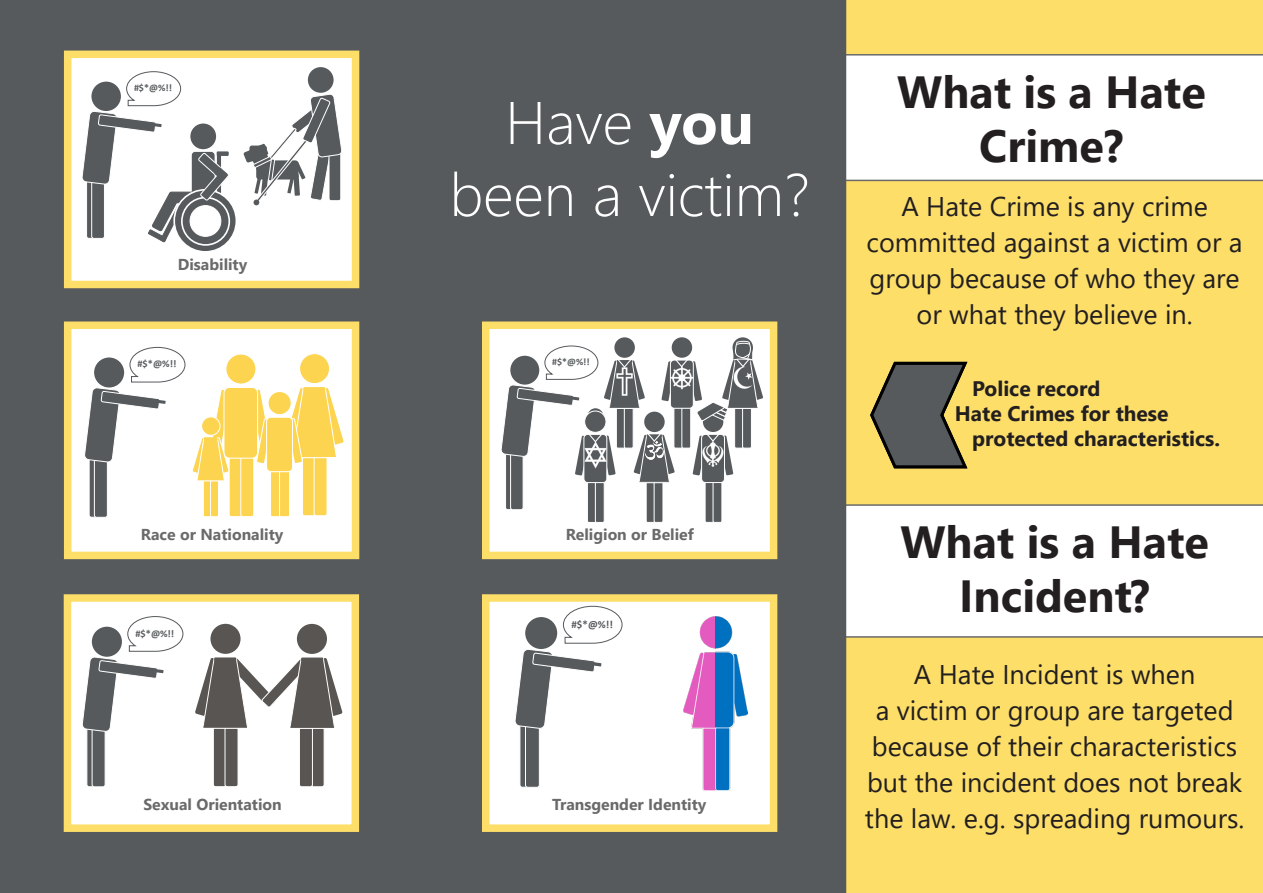
<style>
.page{position:relative;width:1263px;height:893px;background:#fff}
.page>*{position:absolute;margin:0;border:0;box-sizing:border-box;transform-origin:0 0}
.t1{font:300 60px/72px "Segoe UI";color:#fff;text-align:center}
.t2{font:700 45px/54px "Segoe UI";color:#231f20;text-align:center}
.t3{font:27px/36px "Segoe UI";color:#231f20;text-align:center}
.t4{font:700 21px "Segoe UI";color:#231f20}
.t5{font:700 15.75px "Segoe UI";color:#6a6a6b}
.t6{font:700 10.95px "Calibri";color:#565a5c}
.t7{font:700 10.2px "Calibri";color:#565a5c}
.t8{font:700 10.2px "Calibri";color:#585552}
.t9{font:700 10.05px "Calibri";color:#565a5c}
.t10{font:700 9.9px "Calibri";color:#565a5c}
.s1{font-weight:700}
</style>
<div class="page">
<div style="left:846px;top:0;width:417px;height:893px;background:#fcde69"></div>
<div style="left:846px;top:54px;width:417px;height:127px;background:#fff"></div>
<div style="left:846px;top:504px;width:417px;height:134px;background:#fff"></div>
<svg style="left:870px;top:361px;width:98px;height:108px"></svg>
<div style="left:0;top:0;width:846px;height:893px;background:#565a5c"></div>
<div style="left:64px;top:51px;width:295px;height:237px;background:#fff;border:8px solid #fcde69"></div>
<div style="left:64px;top:321px;width:295px;height:238px;background:#fff;border:8px solid #fcde69"></div>
<div style="left:64px;top:594px;width:295px;height:238px;background:#fff;border:8px solid #fcde69"></div>
<div style="left:482px;top:321px;width:295px;height:238px;background:#fff;border:8px solid #fcde69"></div>
<div style="left:482px;top:594px;width:295px;height:238px;background:#fff;border:8px solid #fcde69"></div>
<div style="left:86px;top:180px;width:14px;height:59px;background:#565a5c;border:1px solid #fff;border-radius:2px"></div>
<div style="left:91px;top:180px;width:14px;height:59px;background:#565a5c;border:1px solid #fff;border-radius:2px"></div>
<svg style="left:82px;top:71px;width:99px;height:114px"></svg>
<div style="left:191px;top:151px;width:24px;height:61px;background:#565a5c;border:1px solid #fff;border-radius:4px"></div>
<div style="left:190px;top:124px;width:26px;height:25px;background:#565a5c;border-radius:50%"></div>
<svg style="left:169px;top:192px;width:46px;height:11px"></svg>
<svg style="left:148px;top:191px;width:35px;height:52px"></svg>
<svg style="left:174px;top:190px;width:62px;height:62px"></svg>
<div style="left:173px;top:189px;width:64px;height:64px;border:2px solid #fff;border-radius:50%"></div>
<svg style="left:182px;top:198px;width:47px;height:47px"></svg>
<div style="left:181px;top:197px;width:49px;height:49px;border:2px solid #fff;border-radius:50%"></div>
<div style="left:190px;top:206px;width:31px;height:30px;background:#fff;border-radius:50%"></div>
<div style="left:190px;top:205px;width:31px;height:32px;border:1px solid #fff;border-radius:50%"></div>
<svg style="left:197px;top:152px;width:33px;height:50px"></svg>
<div style="left:308px;top:67px;width:26px;height:26px;background:#565a5c;border-radius:50%"></div>
<svg style="left:243px;top:94px;width:99px;height:111px"></svg>
<img style="left:684px;top:617px;width:63px;height:174px">
<div style="left:519px;top:724px;width:15px;height:64px;background:#565a5c;border:1px solid #fff;border-radius:2px"></div>
<div style="left:525px;top:724px;width:15px;height:64px;background:#565a5c;border:1px solid #fff;border-radius:2px"></div>
<svg style="left:515px;top:605px;width:108px;height:125px"></svg>
<div style="left:213px;top:727px;width:14px;height:60px;background:#585552;border:1px solid #fff;border-radius:2px"></div>
<div style="left:210px;top:624px;width:31px;height:30px;background:#585552;border-radius:50%"></div>
<div style="left:225px;top:727px;width:13px;height:60px;background:#585552;border:1px solid #fff;border-radius:2px"></div>
<hr style="left:203px;top:728px;width:44px;height:1px;background:#fff">
<div style="left:311px;top:727px;width:13px;height:60px;background:#585552;border:1px solid #fff;border-radius:2px"></div>
<div style="left:297px;top:624px;width:30px;height:30px;background:#585552;border-radius:50%"></div>
<div style="left:299px;top:727px;width:14px;height:60px;background:#585552;border:1px solid #fff;border-radius:2px"></div>
<svg style="left:195px;top:657px;width:147px;height:71px"></svg>
<div style="left:301px;top:658px;width:22px;height:3px;background:#585552;border:1px solid #585552"></div>
<hr style="left:290px;top:726px;width:44px;height:2px;background:#585552">
<hr style="left:291px;top:728px;width:43px;height:1px;background:#fff">
<svg style="left:86px;top:727px;width:14px;height:60px"></svg>
<div style="left:92px;top:727px;width:13px;height:60px;background:#565a5c;border:1px solid #fff;border-radius:2px"></div>
<svg style="left:82px;top:616px;width:102px;height:117px"></svg>
<svg style="left:587px;top:482px;width:10px;height:41px"></svg>
<div style="left:595px;top:482px;width:9px;height:41px;background:#565a5c;border:1px solid #fff"></div>
<div style="left:646px;top:482px;width:9px;height:41px;background:#565a5c;border:1px solid #fff"></div>
<div style="left:654px;top:482px;width:9px;height:41px;background:#565a5c;border:1px solid #fff"></div>
<div style="left:705px;top:482px;width:9px;height:41px;background:#565a5c;border:1px solid #fff"></div>
<div style="left:713px;top:482px;width:9px;height:41px;background:#565a5c;border:1px solid #fff"></div>
<div style="left:505px;top:452px;width:13px;height:58px;background:#565a5c;border:1px solid #fff;border-radius:2px"></div>
<div style="left:510px;top:452px;width:13px;height:58px;background:#565a5c;border:1px solid #fff;border-radius:2px"></div>
<svg style="left:501px;top:338px;width:262px;height:145px"></svg>
<div style="left:226px;top:354px;width:30px;height:30px;background:#fcd450;border-radius:50%"></div>
<div style="left:226px;top:354px;width:30px;height:30px;border:1px solid #fff;border-radius:50%"></div>
<div style="left:229px;top:457px;width:13px;height:60px;background:#fcd450;border:1px solid #fff;border-radius:2px"></div>
<div style="left:240px;top:457px;width:14px;height:60px;background:#fcd450;border:1px solid #fff;border-radius:2px"></div>
<div style="left:224px;top:387px;width:34px;height:71px;background:#fcd450;border:1px solid #fff;border-radius:6px"></div>
<svg style="left:89px;top:457px;width:13px;height:61px"></svg>
<div style="left:94px;top:458px;width:14px;height:60px;background:#565a5c;border:1px solid #fff;border-radius:2px"></div>
<div style="left:300px;top:354px;width:29px;height:30px;background:#fcd450;border-radius:50%"></div>
<div style="left:299px;top:353px;width:31px;height:31px;border:1px solid #fff;border-radius:50%"></div>
<div style="left:302px;top:456px;width:14px;height:60px;background:#fcd450;border:1px solid #fff;border-radius:2px"></div>
<div style="left:314px;top:456px;width:13px;height:60px;background:#fcd450;border:1px solid #fff;border-radius:2px"></div>
<div style="left:203px;top:480px;width:9px;height:37px;background:#fcd450;border:1px solid #fff"></div>
<div style="left:210px;top:480px;width:9px;height:37px;background:#fcd450;border:1px solid #fff"></div>
<svg style="left:84px;top:347px;width:148px;height:135px"></svg>
<div style="left:268px;top:392px;width:23px;height:23px;background:#fcd450;border-radius:50%"></div>
<div style="left:268px;top:391px;width:24px;height:24px;border:1px solid #fff;border-radius:50%"></div>
<svg style="left:249px;top:388px;width:24px;height:77px"></svg>
<svg style="left:283px;top:387px;width:61px;height:78px"></svg>
<div style="left:270px;top:471px;width:11px;height:46px;background:#fcd450;border:1px solid #fff;border-radius:2px"></div>
<div style="left:279px;top:471px;width:11px;height:46px;background:#fcd450;border:1px solid #fff;border-radius:2px"></div>
<div style="left:266px;top:417px;width:27px;height:55px;background:#fcd450;border:1px solid #fff;border-radius:4px"></div>
<p class="t9" style="left:134px;top:81px;width:40px">#$*@%!!</p>
<p class="t5" style="left:178px;top:250px;width:71px">Disability</p>
<p class="t7" style="left:138px;top:357px;width:40px">#$*@%!!</p>
<p class="t5" style="left:141px;top:520px;width:144px">Race or Nationality</p>
<p class="t7" style="left:135px;top:626px;width:37px">#$*@%!</p>
<p class="t8" style="left:140px;top:626px;width:40px">#$*@%!!</p>
<p class="t5" style="left:143px;top:790px;width:140px">Sexual Orientation</p>
<p class="t1" style="left:450px;top:81px;width:362px">Have <span class="s1">you </span>been a victim?</p>
<p class="t10" style="left:552px;top:355px;width:39px">#$*@%!!</p>
<p class="t5" style="left:566px;top:520px;width:129px">Religion or Belief</p>
<p class="t6" style="left:572px;top:616px;width:43px">#$*@%!!</p>
<p class="t5" style="left:552px;top:790px;width:156px">Transgender Identity</p>
<p class="t2" style="left:897px;top:61px;width:310px">What is a Hate<br>Crime?</p>
<p class="t3" style="left:866px;top:186px;width:378px">A Hate Crime is any crime committed against a victim or a group because of who they are or what they believe in.</p>
<p class="t4" style="left:972px;top:369px;width:130px">Police record</p>
<p class="t4" style="left:955px;top:394px;width:215px">Hate Crimes for these</p>
<p class="t4" style="left:972px;top:419px;width:249px">protected characteristics.</p>
<p class="t2" style="left:900px;top:511px;width:310px">What is a Hate<br>Incident?</p>
<p class="t3" style="left:914px;top:654px;width:283px">A Hate Incident is when</p>
<p class="t3" style="left:865px;top:690px;width:381px">a victim or group are targeted because of their characteristics but the incident does not break the law. e.g. spreading rumours.</p>
</div>
